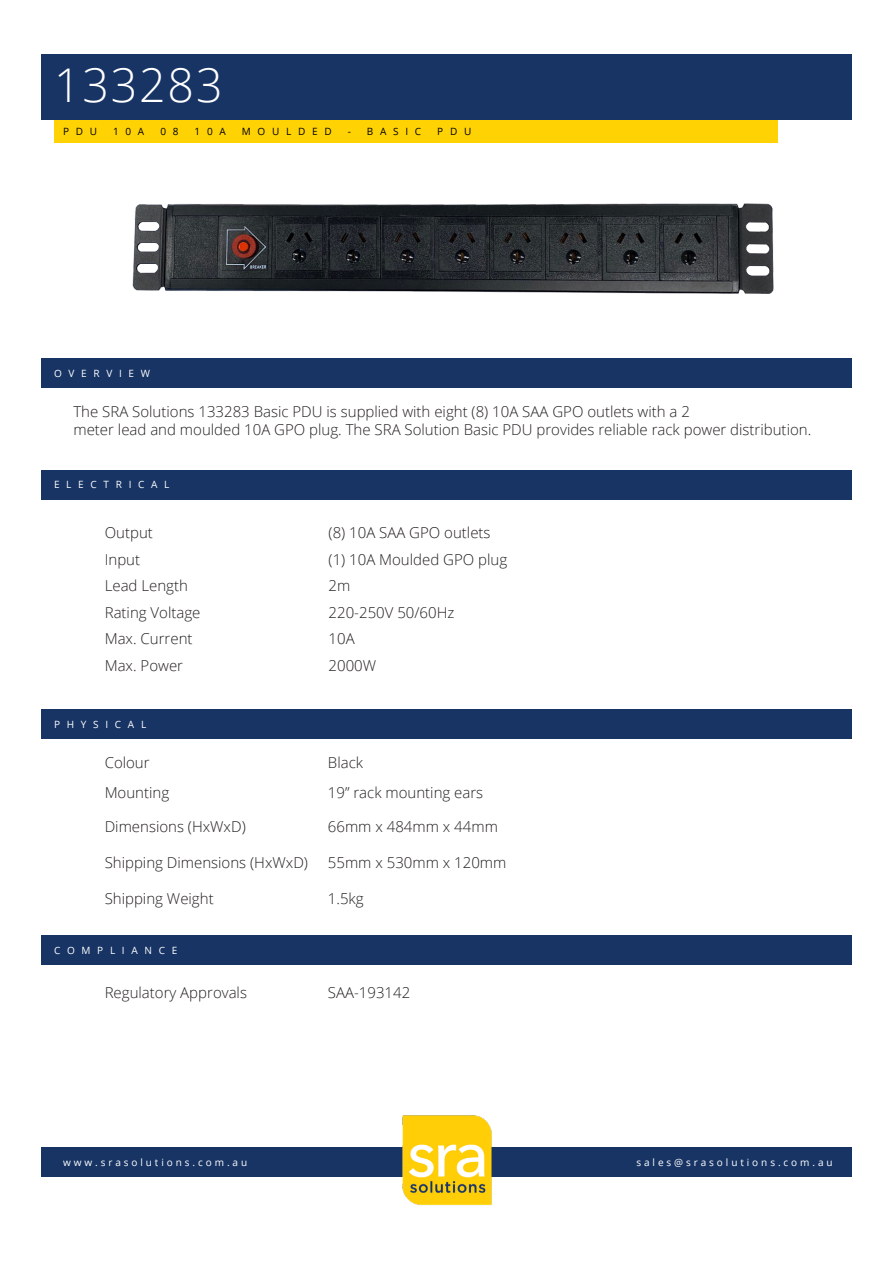
<style>
.page{position:relative;width:893px;height:1263px;background:#fff}
.page>*{position:absolute;margin:0;border:0;box-sizing:border-box;transform-origin:0 0}
.t1{font:300 46.5px "Open Sans";letter-spacing:.04em;color:#fff}
.t2{font:300 15px "Open Sans";color:#231f20}
.t3{font:10.05px "Open Sans";letter-spacing:.29em;color:#fff}
.t4{font:10.05px "Open Sans";letter-spacing:.67em;color:#fff}
.t5{font:10.05px "Open Sans";letter-spacing:.67em;color:#000}
</style>
<div class="page">
<div style="left:41px;top:1148px;width:811px;height:29px;background:#173464"></div>
<div style="left:54px;top:120px;width:723px;height:23px;background:#ffd204"></div>
<div style="left:41px;top:54px;width:811px;height:66px;background:#173464"></div>
<div style="left:41px;top:358px;width:811px;height:29px;background:#173464"></div>
<div style="left:41px;top:709px;width:811px;height:30px;background:#173464"></div>
<img style="left:397px;top:1115px;width:99px;height:90px">
<div style="left:41px;top:470px;width:811px;height:29px;background:#173464"></div>
<div style="left:41px;top:935px;width:811px;height:30px;background:#173464"></div>
<img style="left:132px;top:203px;width:642px;height:91px">
<p class="t1" style="left:54px;top:54px;width:170px">133283</p>
<p class="t5" style="left:63px;top:125px;width:36px">PDU</p>
<p class="t5" style="left:113px;top:125px;width:33px">10A</p>
<p class="t5" style="left:160px;top:125px;width:20px">0 8</p>
<p class="t5" style="left:195px;top:125px;width:33px">10A</p>
<p class="t5" style="left:242px;top:125px;width:91px">MOULDED</p>
<p class="t5" style="left:348px;top:125px;width:75px">- BASIC</p>
<p class="t5" style="left:437px;top:125px;width:36px">PDU</p>
<p class="t4" style="left:54px;top:366px;width:98px">OVERVIEW</p>
<p class="t2" style="left:73px;top:401px;width:618px">The SRA Solutions 133283 Basic PDU is supplied with eight (8) 10A SAA GPO outlets with a 2</p>
<p class="t2" style="left:73px;top:419px;width:739px">meter lead and moulded 10A GPO plug. The SRA Solution Basic PDU provides reliable rack power distribution.</p>
<p class="t4" style="left:54px;top:478px;width:117px">ELECTRICAL</p>
<p class="t2" style="left:105px;top:523px;width:50px">Output</p>
<p class="t2" style="left:329px;top:523px;width:164px">(8) 10A SAA GPO outlets</p>
<p class="t2" style="left:105px;top:549px;width:37px">Input</p>
<p class="t2" style="left:329px;top:549px;width:180px">(1) 10A Moulded GPO plug</p>
<p class="t2" style="left:105px;top:575px;width:85px">Lead Length</p>
<p class="t2" style="left:329px;top:575px;width:23px">2m</p>
<p class="t2" style="left:105px;top:602px;width:97px">Rating Voltage</p>
<p class="t2" style="left:329px;top:602px;width:127px">220-250V 50/60Hz</p>
<p class="t2" style="left:105px;top:628px;width:89px">Max. Current</p>
<p class="t2" style="left:329px;top:628px;width:28px">10A</p>
<p class="t2" style="left:105px;top:655px;width:80px">Max. Power</p>
<p class="t2" style="left:329px;top:655px;width:49px">2000W</p>
<p class="t4" style="left:54px;top:717px;width:94px">PHYSICAL</p>
<p class="t2" style="left:105px;top:752px;width:46px">Colour</p>
<p class="t2" style="left:328px;top:752px;width:37px">Black</p>
<p class="t2" style="left:105px;top:782px;width:66px">Mounting</p>
<p class="t2" style="left:328px;top:782px;width:157px">19” rack mounting ears</p>
<p class="t2" style="left:105px;top:816px;width:143px">Dimensions (HxWxD)</p>
<p class="t2" style="left:328px;top:816px;width:171px">66mm x 484mm x 44mm</p>
<p class="t2" style="left:105px;top:852px;width:205px">Shipping Dimensions (HxWxD)</p>
<p class="t2" style="left:328px;top:852px;width:180px">55mm x 530mm x 120mm</p>
<p class="t2" style="left:105px;top:888px;width:110px">Shipping Weight</p>
<p class="t2" style="left:328px;top:888px;width:37px">1.5kg</p>
<p class="t4" style="left:54px;top:943px;width:125px">COMPLIANCE</p>
<p class="t2" style="left:105px;top:982px;width:144px">Regulatory Approvals</p>
<p class="t2" style="left:328px;top:982px;width:84px">SAA-193142</p>
<p class="t3" style="left:63px;top:1156px;width:186px">www.srasolutions.com.au</p>
<p class="t3" style="left:636px;top:1156px;width:198px">sales@srasolutions.com.au</p>
</div>
